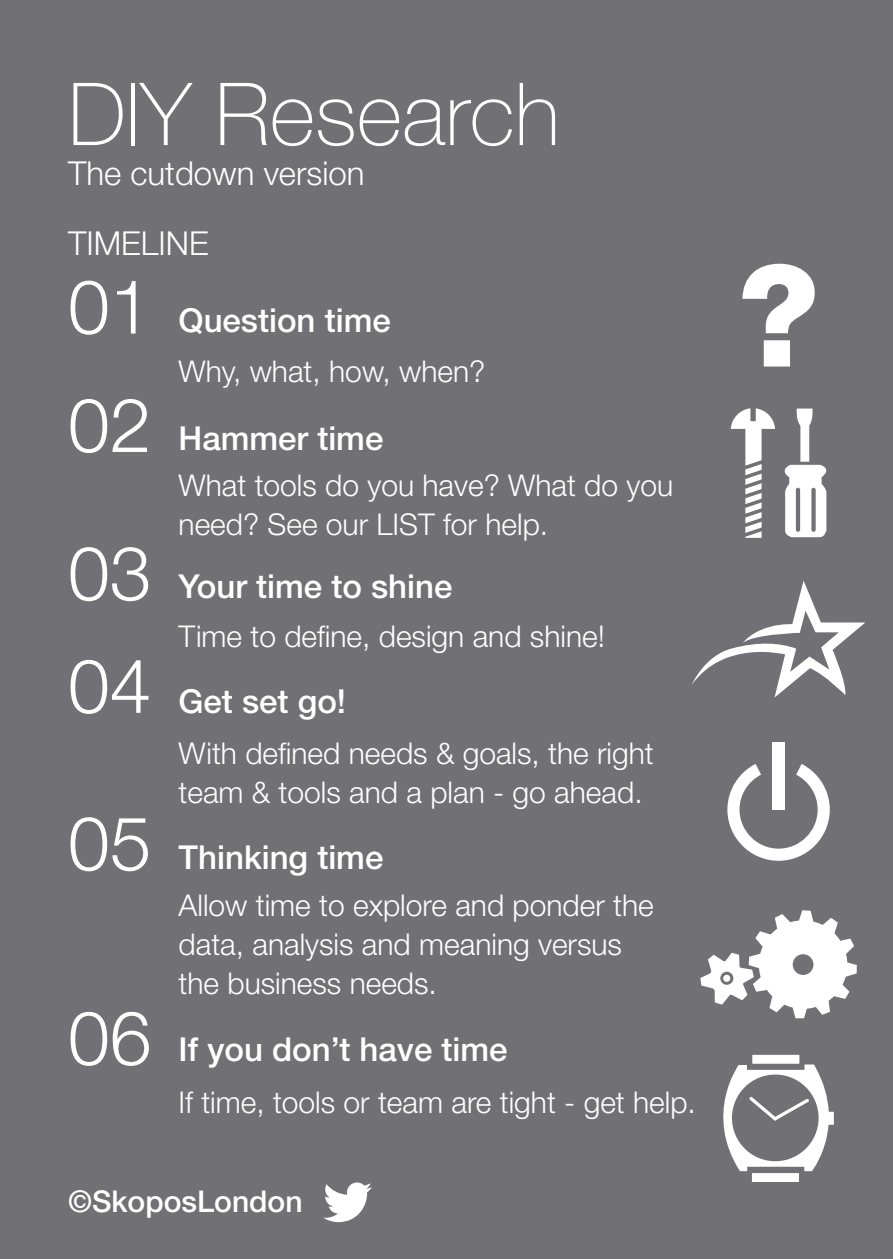
<style>
.page{position:relative;width:893px;height:1259px;background:#717074}
.page>*{position:absolute;margin:0;border:0;box-sizing:border-box;transform-origin:0 0}
.t1{font:100 87px "Helvetica Neue LT Std";color:#fff}
.t2{font:300 75px "Helvetica Neue LT Std";color:#fff}
.t3{font:500 33px "Helvetica Neue LT Std";color:#fff}
.t4{font:300 33px "Helvetica Neue LT Std";color:#fff}
.t5{font:300 30px/39px "Helvetica Neue LT Std";color:#fff}
.t6{font:500 30px "Helvetica Neue LT Std";color:#fff}
</style>
<div class="page">
<svg style="left:742px;top:264px;width:73px;height:102px"></svg>
<svg style="left:731px;top:408px;width:96px;height:130px"></svg>
<svg style="left:692px;top:581px;width:173px;height:116px"></svg>
<svg style="left:700px;top:910px;width:157px;height:108px"></svg>
<svg style="left:723px;top:1054px;width:111px;height:128px"></svg>
<div style="left:772px;top:742px;width:13px;height:67px;background:#fff"></div>
<svg style="left:727px;top:764px;width:103px;height:97px"></svg>
<svg style="left:323px;top:1182px;width:49px;height:40px"></svg>
<p class="t1" style="left:68px;top:64px;width:493px">DIY Research</p>
<p class="t4" style="left:68px;top:153px;width:298px">The cutdown version</p>
<p class="t4" style="left:68px;top:223px;width:142px">TIMELINE</p>
<p class="t2" style="left:68px;top:261px;width:85px">01</p>
<p class="t2" style="left:68px;top:379px;width:85px">02</p>
<p class="t2" style="left:68px;top:527px;width:85px">03</p>
<p class="t2" style="left:68px;top:640px;width:85px">04</p>
<p class="t2" style="left:68px;top:797px;width:85px">05</p>
<p class="t2" style="left:68px;top:992px;width:85px">06</p>
<p class="t3" style="left:179px;top:300px;width:214px">Question time</p>
<p class="t5" style="left:179px;top:351px;width:308px">Why, what, how, when?</p>
<p class="t3" style="left:179px;top:419px;width:206px">Hammer time</p>
<p class="t5" style="left:179px;top:465px;width:496px">What tools do you have? What do you need? See our LIST for help.</p>
<p class="t3" style="left:179px;top:567px;width:275px">Your time to shine</p>
<p class="t5" style="left:179px;top:616px;width:428px">Time to define, design and shine!</p>
<p class="t3" style="left:179px;top:682px;width:169px">Get set go!</p>
<p class="t5" style="left:179px;top:733px;width:477px">With defined needs &amp; goals, the right team &amp; tools and a plan - go ahead.</p>
<p class="t3" style="left:179px;top:837px;width:206px">Thinking time</p>
<p class="t5" style="left:179px;top:885px;width:477px">Allow time to explore and ponder the data, analysis and meaning versus the business needs.</p>
<p class="t3" style="left:179px;top:1029px;width:330px">If you don’t have time</p>
<p class="t5" style="left:179px;top:1082px;width:519px">If time, tools or team are tight - get help.</p>
<p class="t6" style="left:68px;top:1183px;width:236px">©SkoposLondon</p>
</div>
